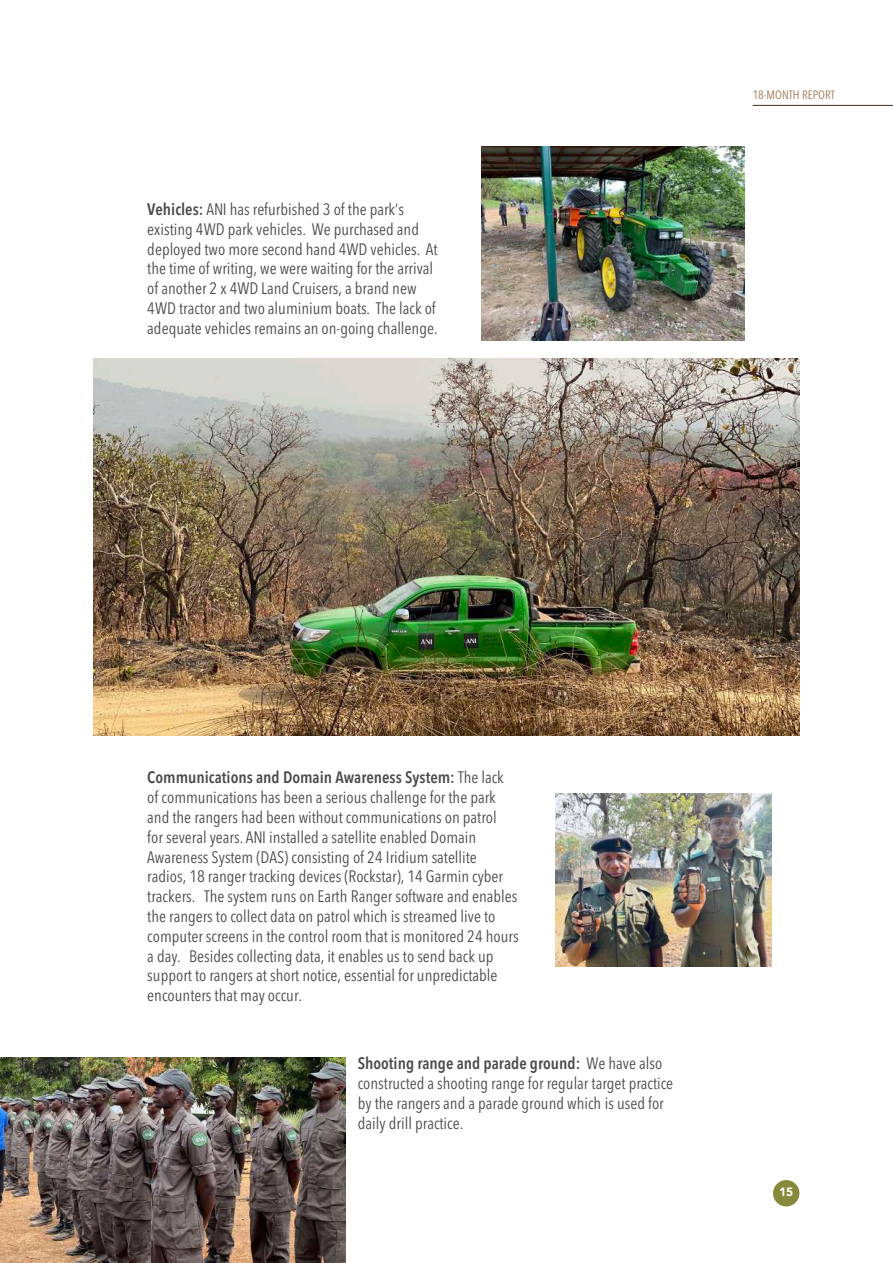
<style>
.page{position:relative;width:893px;height:1263px;background:#fff}
.page>*{position:absolute;margin:0;border:0;box-sizing:border-box;transform-origin:0 0}
.t1{font:condensed 16.5px/19.8px "Avenir Next";color:#4b4c4d}
.t2{font:condensed 12px "Avenir Next";color:#a07654}
.t3{font:900 12px "Avenir";color:#fff}
.s1{font-weight:600}
</style>
<div class="page">
<img style="left:481px;top:146px;width:263px;height:194px">
<img style="left:555px;top:794px;width:217px;height:173px">
<img style="left:94px;top:359px;width:705px;height:377px">
<img style="left:0;top:1057px;width:345px;height:206px">
<div style="left:773px;top:1180px;width:26px;height:26px;background:#878a3b;border-radius:50%"></div>
<hr style="left:753px;top:105px;width:140px;height:1px;background:#3a3021">
<p class="t1" style="left:147px;top:199px;width:292px"><span class="s1">Vehicles:</span> ANI has refurbished 3 of the park’s existing 4WD park vehicles. We purchased and deployed two more second hand 4WD vehicles. At the time of writing, we were waiting for the arrival of another 2 x 4WD Land Cruisers, a brand new 4WD tractor and two aluminium boats. The lack of adequate vehicles remains an on-going challenge.</p>
<p class="t2" style="left:753px;top:88px;width:84px">18-MONTH REPORT</p>
<p class="t1" style="left:147px;top:768px;width:373px"><span class="s1">Communications and Domain Awareness System:</span> The lack of communications has been a serious challenge for the park and the rangers had been without communications on patrol<br>for several years. ANI installed a satellite enabled Domain Awareness System (DAS) consisting of 24 Iridium satellite radios, 18 ranger tracking devices (Rockstar), 14 Garmin cyber trackers. The system runs on Earth Ranger software and enables the rangers to collect data on patrol which is streamed live to computer screens in the control room that is monitored 24 hours a day. Besides collecting data, it enables us to send back up support to rangers at short notice, essential for unpredictable encounters that may occur.</p>
<p class="t1" style="left:358px;top:1054px;width:317px"><span class="s1">Shooting range and parade ground:</span> We have also constructed a shooting range for regular target practice by the rangers and a parade ground which is used for daily drill practice.</p>
<p class="t3" style="left:779px;top:1182px;width:16px">15</p>
</div>
